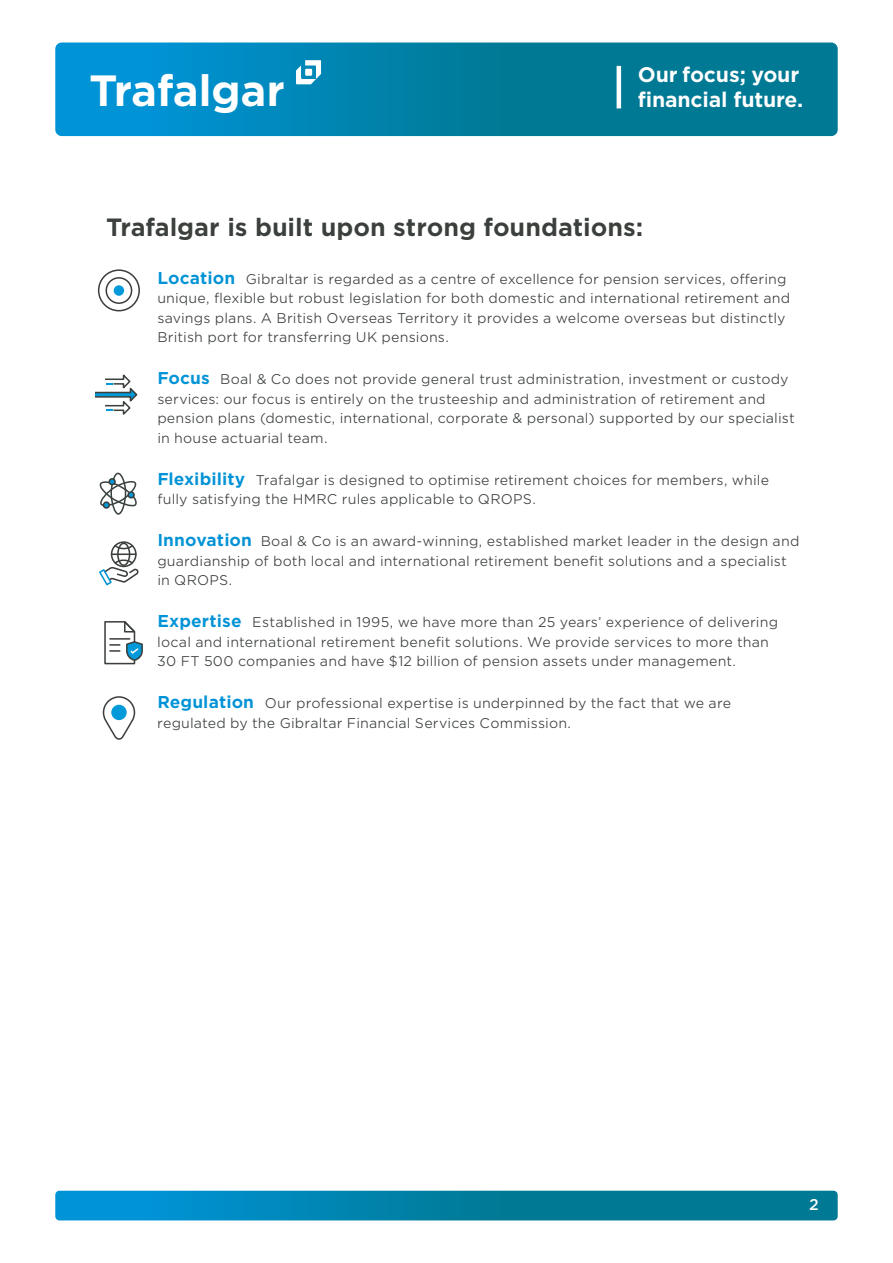
<style>
.page{position:relative;width:893px;height:1263px;background:#fff}
.page>*{position:absolute;margin:0;border:0;box-sizing:border-box;transform-origin:0 0}
.t1{font:700 42px "Gotham S Sm";letter-spacing:-.015em;color:#fff}
.t2{font:700 24px "Gotham S Sm";letter-spacing:-.005em;color:#3b403c}
.t3{font:700 20.25px "Gotham S Sm";letter-spacing:-.01em;color:#fff}
.t4{font:500 15px "Gotham S Sm";color:#fff}
.t5{font:300 13.5px/19.5px "Gotham S Sm";letter-spacing:.01em;color:#3b403c}
.s1{font-weight:700;font-size:16.5px;color:#0093d6}
</style>
<div class="page">
<svg style="left:55px;top:1191px;width:783px;height:29px;background:#0082aa"></svg>
<svg style="left:55px;top:43px;width:783px;height:93px;background:#0082aa"></svg>
<hr style="left:617px;top:66px;width:4px;height:42px;background:#fff">
<svg style="left:296px;top:60px;width:25px;height:24px"></svg>
<svg style="left:102px;top:696px;width:34px;height:44px"></svg>
<div style="left:111px;top:705px;width:16px;height:15px;background:#0099da;border-radius:50%"></div>
<svg style="left:98px;top:269px;width:42px;height:42px"></svg>
<div style="left:114px;top:285px;width:10px;height:11px;background:#0099da;border-radius:50%"></div>
<svg style="left:99px;top:472px;width:38px;height:43px"></svg>
<div style="left:108px;top:478px;width:8px;height:7px;border:2px solid #3b403c;border-radius:50%"></div>
<svg style="left:95px;top:374px;width:43px;height:41px"></svg>
<div style="left:111px;top:541px;width:26px;height:26px;border:2px solid #3b403c;border-radius:50%"></div>
<div style="left:117px;top:542px;width:13px;height:24px;border:2px solid #3b403c;border-radius:50%"></div>
<svg style="left:113px;top:543px;width:22px;height:7px"></svg>
<svg style="left:99px;top:559px;width:39px;height:27px"></svg>
<hr style="left:112px;top:553px;width:24px;height:2px;background:#3b403c">
<svg style="left:104px;top:621px;width:39px;height:44px"></svg>
<h1 class="t1" style="left:89px;top:62px;width:197px">Trafalgar</h1>
<h3 class="t3" style="left:638px;top:61px;width:163px">Our focus; your</h3>
<h3 class="t3" style="left:638px;top:85px;width:167px">financial future.</h3>
<h2 class="t2" style="left:106px;top:210px;width:538px">Trafalgar is built upon strong foundations:</h2>
<p class="t5" style="left:157px;top:269px;width:634px"><span class="s1">Location</span> Gibraltar is regarded as a centre of excellence for pension services, offering unique, flexible but robust legislation for both domestic and international retirement and savings plans. A British Overseas Territory it provides a welcome overseas but distinctly British port for transferring UK pensions.</p>
<p class="t5" style="left:157px;top:369px;width:639px"><span class="s1">Focus</span> Boal &amp; Co does not provide general trust administration, investment or custody services: our focus is entirely on the trusteeship and administration of retirement and pension plans (domestic, international, corporate &amp; personal) supported by our specialist in house actuarial team.</p>
<p class="t5" style="left:157px;top:470px;width:613px"><span class="s1">Flexibility</span> Trafalgar is designed to optimise retirement choices for members, while fully satisfying the HMRC rules applicable to QROPS.</p>
<p class="t5" style="left:157px;top:531px;width:644px"><span class="s1">Innovation</span> Boal &amp; Co is an award-winning, established market leader in the design and guardianship of both local and international retirement benefit solutions and a specialist in QROPS.</p>
<p class="t5" style="left:157px;top:612px;width:622px"><span class="s1">Expertise</span> Established in 1995, we have more than 25 years’ experience of delivering local and international retirement benefit solutions. We provide services to more than<br>30 FT 500 companies and have $12 billion of pension assets under management.</p>
<p class="t5" style="left:157px;top:693px;width:575px"><span class="s1">Regulation</span> Our professional expertise is underpinned by the fact that we are regulated by the Gibraltar Financial Services Commission.</p>
<p class="t4" style="left:809px;top:1194px;width:11px">2</p>
</div>
